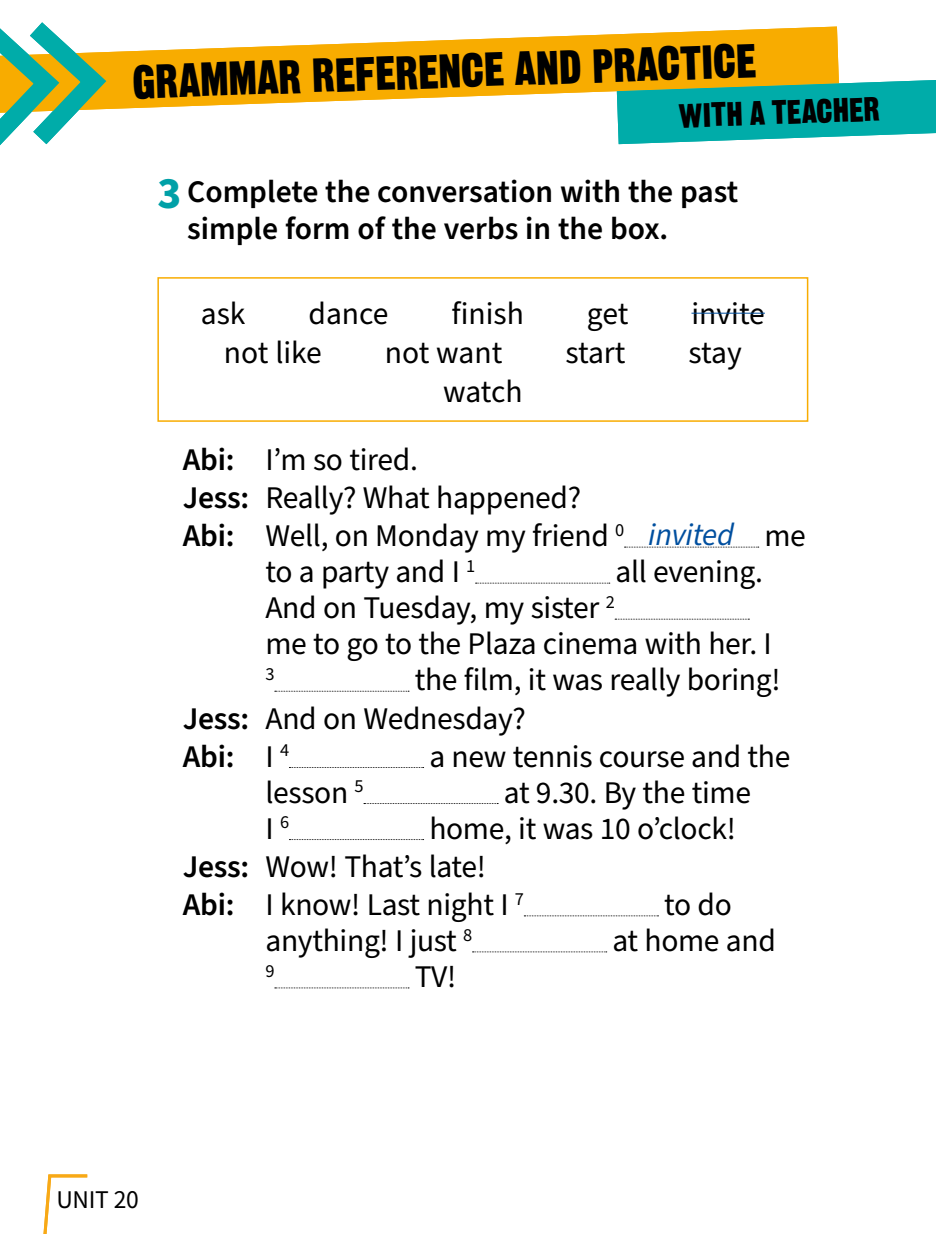
<style>
.page{position:relative;width:936px;height:1234px;background:#fff}
.page>*{position:absolute;margin:0;border:0;box-sizing:border-box;transform-origin:0 0}
.t1{font:46.5px "Gothic Thirteen Std";color:#000}
.t2{font:33px "Gothic Thirteen Std";color:#000}
.t3{font:31.5px/38.1px "Source Sans Pro";letter-spacing:-.01em;color:#000}
.t4{font:600 31.5px/36px "Source Sans Pro";color:#000}
.t5{font:25.5px "Source Sans Pro";color:#000}
.t6{font:18.3px "Source Sans Pro";color:#000}
.s1{font-weight:700;font-size:45px;color:#00a0a7}
.s2{font-weight:600}
.s3{font-style:italic;color:#004f9f}
</style>
<div class="page">
<svg style="left:119px;top:27px;width:719px;height:82px;fill:#f8ac00"></svg>
<svg style="left:616px;top:80px;width:319px;height:64px;background:#2bb3a3"></svg>
<svg style="left:0;top:22px;width:119px;height:124px"></svg>
<svg style="left:624px;top:546px;width:134px;height:1px"></svg>
<svg style="left:475px;top:582px;width:134px;height:1px"></svg>
<svg style="left:615px;top:618px;width:134px;height:1px"></svg>
<svg style="left:275px;top:690px;width:134px;height:1px"></svg>
<svg style="left:289px;top:767px;width:134px;height:1px"></svg>
<svg style="left:364px;top:803px;width:134px;height:1px"></svg>
<svg style="left:289px;top:839px;width:134px;height:1px"></svg>
<svg style="left:524px;top:915px;width:134px;height:1px"></svg>
<svg style="left:472px;top:951px;width:134px;height:1px"></svg>
<svg style="left:275px;top:987px;width:134px;height:1px"></svg>
<svg style="left:157px;top:277px;width:652px;height:145px"></svg>
<svg style="left:43px;top:1174px;width:44px;height:59px"></svg>
<h1 class="t1" style="left:131px;top:53px;width:626px;rotate:-2deg">GRAMMAR REFERENCE AND PRACTICE</h1>
<p class="t2" style="left:678px;top:95px;width:203px;rotate:-2deg">WITH A TEACHER</p>
<p class="t4" style="left:187px;top:175px;width:552px;text-indent:-30px"><span class="s1">3</span> Complete the conversation with the past simple form of the verbs in the box.</p>
<p class="t3" style="left:201px;top:295px;width:46px">ask</p>
<p class="t3" style="left:308px;top:295px;width:81px">dance</p>
<p class="t3" style="left:451px;top:295px;width:74px">finish</p>
<p class="t3" style="left:587px;top:295px;width:43px">get</p>
<p class="t3" style="left:691px;top:295px;width:75px">invite</p>
<p class="t3" style="left:224px;top:334px;width:99px">not like</p>
<p class="t3" style="left:385px;top:334px;width:119px">not want</p>
<p class="t3" style="left:565px;top:334px;width:62px">start</p>
<p class="t3" style="left:688px;top:334px;width:55px">stay</p>
<p class="t3" style="left:443px;top:373px;width:81px">watch</p>
<p class="t3" style="left:183px;top:441px;width:236px"><span class="s2">Abi:</span> I’m so tired.</p>
<p class="t3" style="left:183px;top:479px;width:399px"><span class="s2">Jess:</span> Really? What happened?</p>
<p class="t3" style="left:183px;top:517px;width:624px"><span class="s2">Abi:</span> Well, on Monday my friend <sup>0</sup> <span class="s3">invited</span> me</p>
<p class="t3" style="left:265px;top:553px;width:211px">to a party and I <sup>1</sup></p>
<p class="t3" style="left:615px;top:553px;width:149px">all evening.</p>
<p class="t3" style="left:265px;top:591px;width:508px;line-height:36px">And on Tuesday, my sister <sup>2<br></sup>me to go to the Plaza cinema with her. I</p>
<p class="t6" style="left:265px;top:661px;width:11px">3</p>
<p class="t3" style="left:183px;top:661px;width:599px;text-indent:232px">the film, it was really boring!<br><span class="s2">Jess:</span> And on Wednesday?<br><span class="s2">Abi:</span> I <sup>4</sup></p>
<p class="t3" style="left:429px;top:738px;width:362px">a new tennis course and the</p>
<p class="t3" style="left:265px;top:774px;width:100px">lesson <sup>5</sup></p>
<p class="t3" style="left:504px;top:774px;width:249px">at 9.30. By the time</p>
<p class="t3" style="left:265px;top:810px;width:25px">I <sup>6</sup></p>
<p class="t3" style="left:183px;top:810px;width:554px;text-indent:246px">home, it was 10 o’clock!<br><span class="s2">Jess:</span> Wow! That’s late!<br><span class="s2">Abi:</span> I know! Last night I <sup>7</sup></p>
<p class="t3" style="left:664px;top:886px;width:69px">to do</p>
<p class="t5" style="left:56px;top:1182px;width:84px">Unit 20</p>
<p class="t3" style="left:265px;top:922px;width:208px">anything! I just <sup>8</sup></p>
<p class="t3" style="left:612px;top:922px;width:165px">at home and</p>
<p class="t6" style="left:265px;top:958px;width:11px">9</p>
<p class="t3" style="left:414px;top:958px;width:43px">TV!</p>
</div>
